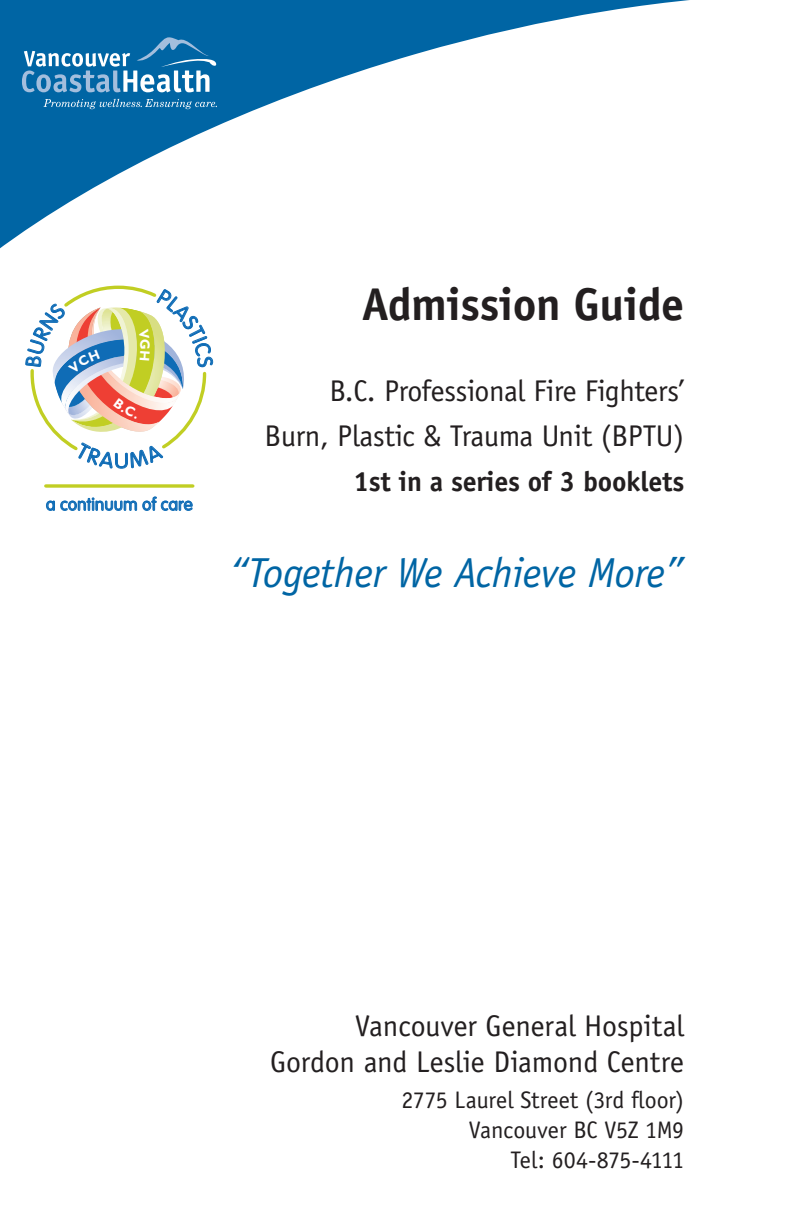
<style>
.page{position:relative;width:792px;height:1224px;background:#fff}
.page>*{position:absolute;margin:0;border:0;box-sizing:border-box;transform-origin:0 0}
.t1{font:700 46px "Officina Sans";letter-spacing:-.01em;color:#231f20}
.t2{font:italic 42px "Officina Sans";letter-spacing:-.01em;color:#0065a4}
.t3{font:30px "Officina Sans";letter-spacing:-.01em;color:#231f20}
.t4{font:700 28px "Officina Sans";letter-spacing:-.01em;color:#231f20}
.t5{font:24px "Officina Sans";letter-spacing:-.01em;color:#231f20}
.t6{font:24px "Officina Sans";letter-spacing:-.03em;color:#231f20}
.t7{font:300 17.2px "VAG Rounded";letter-spacing:.01em;color:#0f6cb6}
</style>
<div class="page">
<svg style="left:0;top:0;width:690px;height:249px"></svg>
<svg style="left:44px;top:99px;width:173px;height:10px;background:#2f81b4"></svg>
<svg style="left:22px;top:37px;width:195px;height:55px;background:#3b87b9"></svg>
<svg style="left:25px;top:285px;width:189px;height:226px"></svg>
<p class="t7" style="left:46px;top:495px;width:148px">a continuum of care</p>
<p class="t1" style="left:362px;top:276px;width:324px">Admission Guide</p>
<p class="t3" style="left:330px;top:374px;width:356px">B.C. Professional Fire Fighters’</p>
<p class="t3" style="left:265px;top:419px;width:421px">Burn, Plastic &amp; Trauma Unit (BPTU)</p>
<p class="t4" style="left:354px;top:464px;width:332px">1st in a series of 3 booklets</p>
<p class="t2" style="left:229px;top:549px;width:457px">“Together We Achieve More”</p>
<p class="t3" style="left:355px;top:1008px;width:331px">Vancouver General Hospital</p>
<p class="t3" style="left:270px;top:1044px;width:416px">Gordon and Leslie Diamond Centre</p>
<p class="t5" style="left:402px;top:1086px;width:284px">2775 Laurel Street (3rd floor)</p>
<p class="t5" style="left:469px;top:1116px;width:217px">Vancouver BC V5Z 1M9</p>
<p class="t6" style="left:511px;top:1146px;width:175px">Tel: 604-875-4111</p>
</div>
